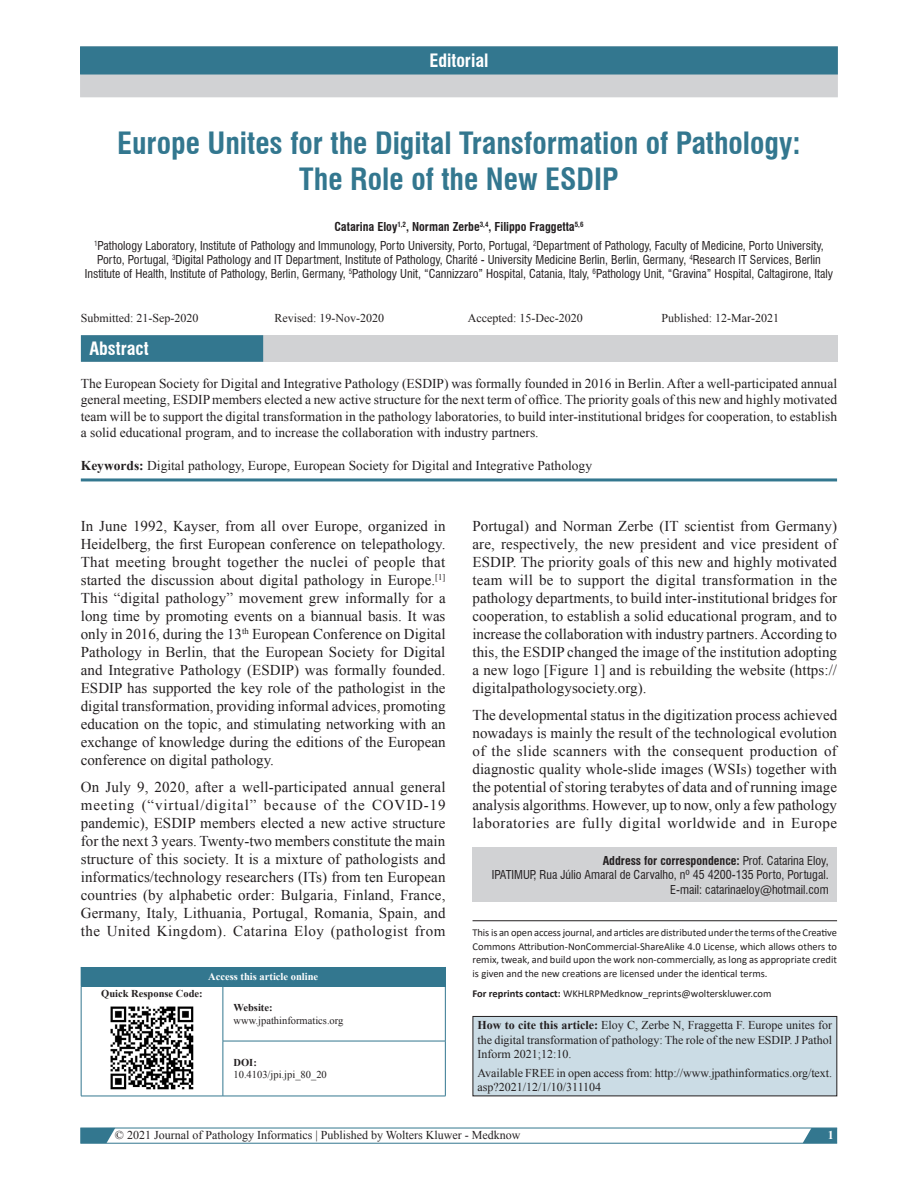
<style>
.page{position:relative;width:918px;height:1188px;background:#fff}
.page>*{position:absolute;margin:0;border:0;box-sizing:border-box;transform-origin:0 0}
.AT{font:700 condensed 30px/36px "Swiss 721 BT";color:#33778f;text-align:center}
.AH{font:700 condensed 18px "Swiss 721 BT";color:#fff}
.ABSH{font:700 condensed 18px "Swiss 721 BT";color:#fff}
.TX{font:15px/18px "Times New Roman";letter-spacing:.005em;color:#231f20;text-align:justify}
.ABS{font:13.5px/16.2px "Times New Roman";color:#231f20;text-align:justify}
.KWD{font:13.5px "Times New Roman";color:#231f20}
.AFF{font:condensed 12px/14.4px "Swiss 721 BT";color:#231f20;text-align:center}
.HTC{font:12px/14.4px "Times New Roman";color:#231f20;text-align:justify}
.ADD{font:condensed 12px/14.4px "Swiss 721 BT";color:#231f20;text-align:right}
.HIS{font:12px "Times New Roman";color:#231f20}
.AU{font:700 condensed 12px "Swiss 721 BT";color:#231f20}
.t1{font:700 12px "Times New Roman";color:#fff}
.OS{font:10.5px/13.5px "Calibri";color:#231f20;text-align:justify}
.Website{font:10.5px/12.6px "Times New Roman";color:#231f20}
.ATAO{font:700 10.5px "Times New Roman";color:#fff}
.QRC{font:700 10.5px "Times New Roman";color:#231f20}
.s1{font-weight:700}
</style>
<div class="page">
<svg style="left:80px;top:1128px;width:758px;height:16px"></svg>
<div style="left:81px;top:335px;width:756px;height:27px;background:#d1d2d4"></div>
<div style="left:81px;top:335px;width:182px;height:27px;background:#33778f"></div>
<div style="left:80px;top:46px;width:758px;height:51px;background:#d1d2d4"></div>
<div style="left:81px;top:47px;width:756px;height:27px;background:#33778f"></div>
<div style="left:80px;top:46px;width:758px;height:29px;border:2px solid #33778f"></div>
<hr style="left:81px;top:478px;width:756px;height:3px;background:#33778f">
<div style="left:81px;top:967px;width:364px;height:19px;background:#33778f"></div>
<svg style="left:445px;top:967px;width:1px;height:19px"></svg>
<hr style="left:81px;top:986px;width:1px;height:55px;background:#33778f">
<hr style="left:81px;top:1041px;width:1px;height:55px;background:#33778f">
<hr style="left:81px;top:986px;width:142px;height:1px;background:#33778f">
<hr style="left:223px;top:986px;width:1px;height:55px;background:#33778f">
<hr style="left:223px;top:986px;width:223px;height:1px;background:#33778f">
<hr style="left:445px;top:986px;width:1px;height:55px;background:#33778f">
<hr style="left:81px;top:1096px;width:142px;height:1px;background:#33778f">
<hr style="left:223px;top:1041px;width:1px;height:55px;background:#33778f">
<hr style="left:223px;top:1041px;width:223px;height:1px;background:#33778f">
<hr style="left:445px;top:1041px;width:1px;height:55px;background:#33778f">
<hr style="left:223px;top:1096px;width:223px;height:1px;background:#33778f">
<img style="left:110px;top:1006px;width:84px;height:84px">
<div style="left:473px;top:847px;width:364px;height:55px;background:#d1d2d4"></div>
<hr style="left:473px;top:920px;width:364px;height:1px;background:#231f20">
<div style="left:473px;top:1016px;width:364px;height:80px;background:#cbdce5"></div>
<div style="left:473px;top:1016px;width:364px;height:80px;border:1px solid #231f20"></div>
<p class="AH" style="left:429px;top:50px;width:61px">Editorial</p>
<p class="AT" style="left:117px;top:125px;width:685px">Europe Unites for the Digital Transformation of Pathology:<br>The Role of the New ESDIP</p>
<p class="AU" style="left:334px;top:219px;width:251px">Catarina Eloy<sup>1,2</sup>, Norman Zerbe<sup>3,4</sup>, Filippo Fraggetta<sup>5,6</sup></p>
<p class="AFF" style="left:85px;top:238px;width:750px"><sup>1</sup>Pathology Laboratory, Institute of Pathology and Immunology, Porto University, Porto, Portugal, <sup>2</sup>Department of Pathology, Faculty of Medicine, Porto University,<br>Porto, Portugal, <sup>3</sup>Digital Pathology and IT Department, Institute of Pathology, Charité ‑ University Medicine Berlin, Berlin, Germany, <sup>4</sup>Research IT Services, Berlin<br>Institute of Health, Institute of Pathology, Berlin, Germany, <sup>5</sup>Pathology Unit, “Cannizzaro” Hospital, Catania, Italy, <sup>6</sup>Pathology Unit, “Gravina” Hospital, Caltagirone, Italy</p>
<p class="HIS" style="left:81px;top:310px;width:119px">Submitted: 21-Sep-2020</p>
<p class="HIS" style="left:274px;top:310px;width:111px">Revised: 19-Nov-2020</p>
<p class="HIS" style="left:468px;top:310px;width:116px">Accepted: 15-Dec-2020</p>
<p class="HIS" style="left:662px;top:310px;width:119px">Published: 12-Mar-2021</p>
<p class="ABSH" style="left:89px;top:338px;width:61px">Abstract</p>
<p class="ABS" style="left:81px;top:375px;width:758px">The European Society for Digital and Integrative Pathology (ESDIP) was formally founded in 2016 in Berlin. After a well‑participated annual general meeting, ESDIP members elected a new active structure for the next term of office. The priority goals of this new and highly motivated team will be to support the digital transformation in the pathology laboratories, to build inter‑institutional bridges for cooperation, to establish a solid educational program, and to increase the collaboration with industry partners.</p>
<p class="KWD" style="left:81px;top:456px;width:513px"><span class="s1">Keywords:</span> Digital pathology, Europe, European Society for Digital and Integrative Pathology</p>
<p class="TX" style="left:81px;top:517px;width:366px">In June 1992, Kayser, from all over Europe, organized in Heidelberg, the first European conference on telepathology.<br>That meeting brought together the nuclei of people that started the discussion about digital pathology in Europe.<sup>[1] </sup>This “digital pathology” movement grew informally for a long time by promoting events on a biannual basis. It was only in 2016, during the 13<sup>th</sup> European Conference on Digital Pathology in Berlin, that the European Society for Digital and Integrative Pathology (ESDIP) was formally founded.<br>ESDIP has supported the key role of the pathologist in the digital transformation, providing informal advices, promoting education on the topic, and stimulating networking with an exchange of knowledge during the editions of the European conference on digital pathology.</p>
<p class="TX" style="left:81px;top:778px;width:366px">On July 9, 2020, after a well‑participated annual general meeting (“virtual/digital” because of the COVID‑19 pandemic), ESDIP members elected a new active structure for the next 3 years. Twenty‑two members constitute the main structure of this society. It is a mixture of pathologists and informatics/technology researchers (ITs) from ten European countries (by alphabetic order: Bulgaria, Finland, France, Germany, Italy, Lithuania, Portugal, Romania, Spain, and the United Kingdom). Catarina Eloy (pathologist from</p>
<p class="ATAO" style="left:208px;top:969px;width:111px">Access this article online</p>
<p class="QRC" style="left:101px;top:986px;width:103px">Quick Response Code:</p>
<p class="Website" style="left:234px;top:1001px;width:111px"><span class="s1">Website: </span>www.jpathinformatics.org</p>
<p class="Website" style="left:234px;top:1056px;width:95px"><span class="s1">DOI:<br></span>10.4103/jpi.jpi_80_20</p>
<p class="TX" style="left:472px;top:517px;width:366px">Portugal) and Norman Zerbe (IT scientist from Germany) are, respectively, the new president and vice president of ESDIP. The priority goals of this new and highly motivated team will be to support the digital transformation in the pathology departments, to build inter‑institutional bridges for cooperation, to establish a solid educational program, and to increase the collaboration with industry partners. According to this, the ESDIP changed the image of the institution adopting a new logo [Figure 1] and is rebuilding the website (https:// digitalpathologysociety.org).</p>
<p class="TX" style="left:472px;top:706px;width:366px">The developmental status in the digitization process achieved nowadays is mainly the result of the technological evolution of the slide scanners with the consequent production of diagnostic quality whole‑slide images (WSIs) together with the potential of storing terabytes of data and of running image analysis algorithms. However, up to now, only a few pathology laboratories are fully digital worldwide and in Europe</p>
<p class="ADD" style="left:492px;top:853px;width:338px"><span class="s1">Address for correspondence:</span> Prof. Catarina Eloy,<br>IPATIMUP, Rua Júlio Amaral de Carvalho, nº 45 4200‑135 Porto, Portugal.<br>E‑mail: catarinaeloy@hotmail.com</p>
<p class="OS" style="left:473px;top:926px;width:366px">This is an open access journal, and articles are distributed under the terms of the Creative Commons Attribution‑NonCommercial‑ShareAlike 4.0 License, which allows others to remix, tweak, and build upon the work non‑commercially, as long as appropriate credit is given and the new creations are licensed under the identical terms.</p>
<p class="OS" style="left:473px;top:986px;width:300px"><span class="s1">For reprints contact:</span> WKHLRPMedknow_reprints@wolterskluwer.com</p>
<p class="HTC" style="left:478px;top:1018px;width:356px"><span class="s1">How to cite this article:</span> Eloy C, Zerbe N, Fraggetta F. Europe unites for the digital transformation of pathology: The role of the new ESDIP. J Pathol Inform 2021;12:10.</p>
<p class="HTC" style="left:478px;top:1065px;width:356px">Available FREE in open access from: http://www.jpathinformatics.org/text. asp?2021/12/1/10/311104</p>
<p class="HTC" style="left:115px;top:1128px;width:407px">© 2021 Journal of Pathology Informatics | Published by Wolters Kluwer - Medknow</p>
<p class="t1" style="left:828px;top:1127px;width:7px">1</p>
</div>
